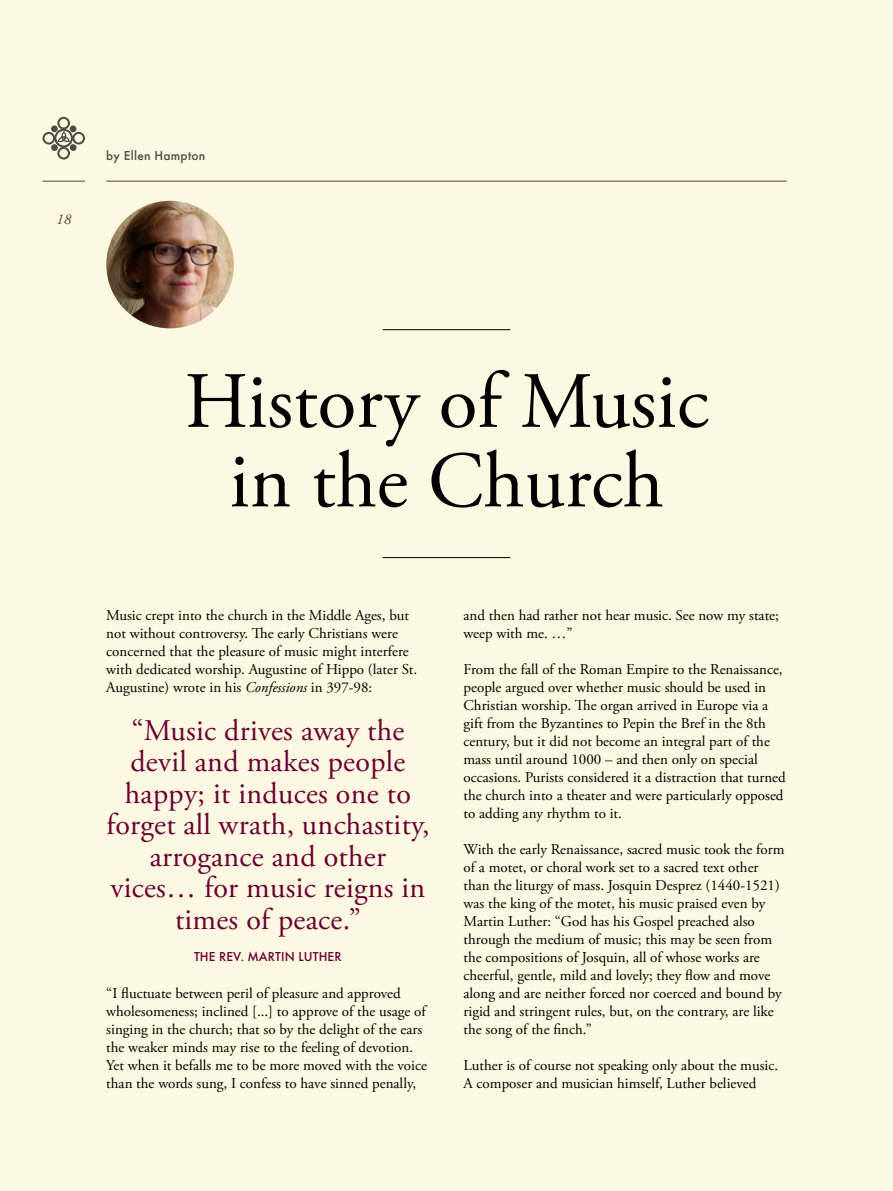
<style>
.page{position:relative;width:893px;height:1191px;background:#fdf8e1}
.page>*{position:absolute;margin:0;border:0;box-sizing:border-box;transform-origin:0 0}
.t1{font:79.5px/79.5px "Adobe Garamond Pro";color:#000;text-align:center}
.t2{font:30px/31.5px "Adobe Garamond Pro";letter-spacing:.01em;color:#690033;text-align:center}
.t3{font:15px/18px "Adobe Garamond Pro";color:#000}
.t4{font:italic 15px "Adobe Garamond Pro";color:#514a45}
.t5{font:500 13.5px "Futura PT";letter-spacing:.01em;color:#690033}
.t6{font:500 13.5px "Futura PT";letter-spacing:.02em;color:#514a45}
.s1{font-style:italic}
</style>
<div class="page">
<hr style="left:383px;top:557px;width:127px;height:1px;background:#000">
<hr style="left:383px;top:329px;width:127px;height:1px;background:#000">
<img style="left:106px;top:201px;width:128px;height:127px;border-radius:64px">
<hr style="left:43px;top:181px;width:42px;height:1px;background:#514a45">
<svg style="left:42px;top:117px;width:43px;height:43px"></svg>
<p class="t4" style="left:56px;top:210px;width:16px">18</p>
<p class="t6" style="left:106px;top:148px;width:101px">by Ellen Hampton</p>
<h1 class="t1" style="left:184px;top:364px;width:526px">History of Music in the Church</h1>
<p class="t3" style="left:106px;top:606px;width:312px">Music crept into the church in the Middle Ages, but not without controversy. The early Christians were concerned that the pleasure of music might interfere with dedicated worship. Augustine of Hippo (later St.<br>Augustine) wrote in his <span class="s1">Confessions</span> in 397-98:</p>
<h2 class="t2" style="left:106px;top:715px;width:325px">“Music drives away the devil and makes people happy; it induces one to forget all wrath, unchastity, arrogance and other vices… for music reigns in times of peace.”</h2>
<p class="t5" style="left:194px;top:948px;width:149px">THE REV. MARTIN LUTHER</p>
<p class="t3" style="left:106px;top:984px;width:322px">“I fluctuate between peril of pleasure and approved wholesomeness; inclined [...] to approve of the usage of singing in the church; that so by the delight of the ears the weaker minds may rise to the feeling of devotion.<br>Yet when it befalls me to be more moved with the voice than the words sung, I confess to have sinned penally,</p>
<p class="t3" style="left:463px;top:606px;width:317px">and then had rather not hear music. See now my state; weep with me. …”</p>
<p class="t3" style="left:463px;top:660px;width:324px">From the fall of the Roman Empire to the Renaissance, people argued over whether music should be used in Christian worship. The organ arrived in Europe via a gift from the Byzantines to Pepin the Bref in the 8th century, but it did not become an integral part of the mass until around 1000 – and then only on special occasions. Purists considered it a distraction that turned the church into a theater and were particularly opposed to adding any rhythm to it.</p>
<p class="t3" style="left:463px;top:840px;width:323px">With the early Renaissance, sacred music took the form of a motet, or choral work set to a sacred text other than the liturgy of mass. Josquin Desprez (1440-1521) was the king of the motet, his music praised even by Martin Luther: “God has his Gospel preached also through the medium of music; this may be seen from the compositions of Josquin, all of whose works are cheerful, gentle, mild and lovely; they flow and move along and are neither forced nor coerced and bound by rigid and stringent rules, but, on the contrary, are like the song of the finch.”</p>
<p class="t3" style="left:463px;top:1056px;width:316px">Luther is of course not speaking only about the music.<br>A composer and musician himself, Luther believed</p>
</div>
